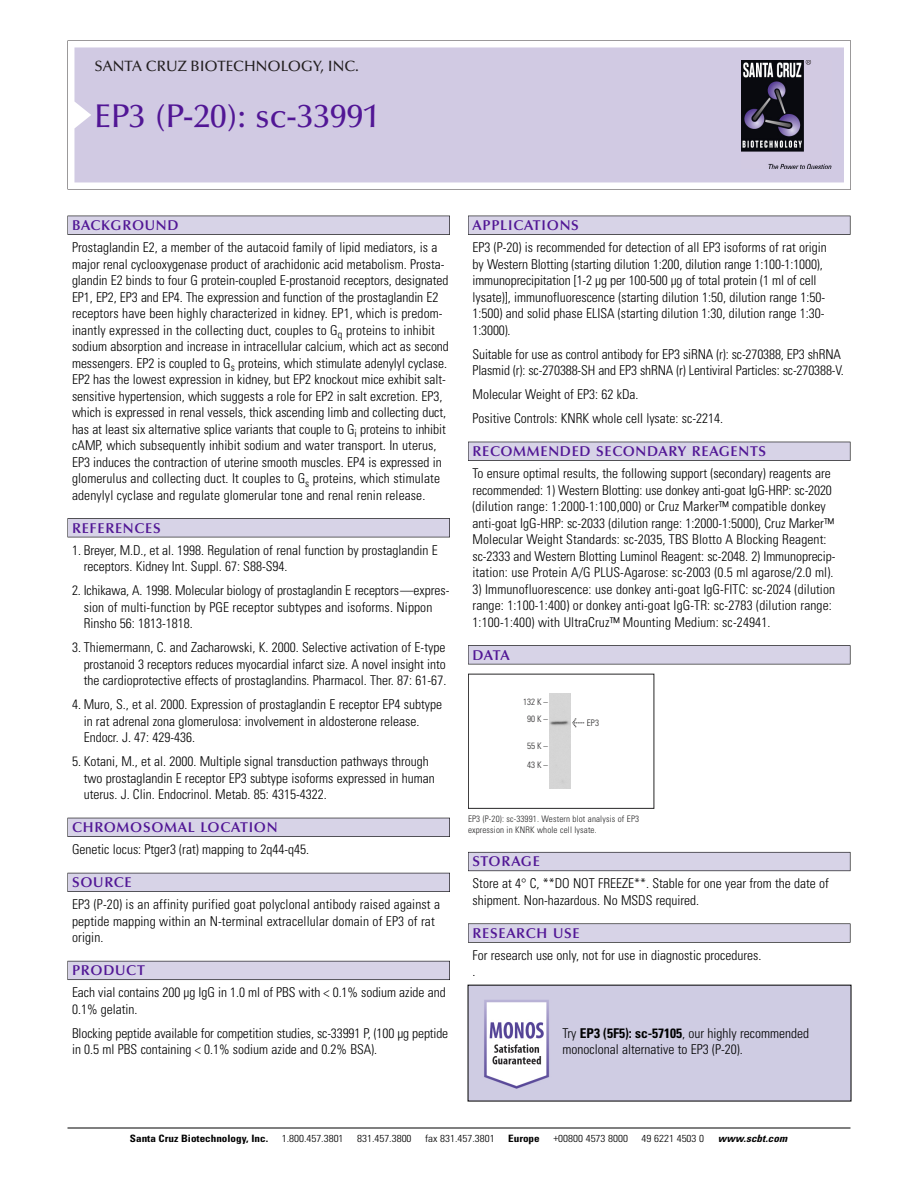
<style>
.page{position:relative;width:918px;height:1188px;background:#fff}
.page>*{position:absolute;margin:0;border:0;box-sizing:border-box;transform-origin:0 0}
.t1{font:500 33px "Optima";color:#511695}
.t2{font:500 15px "Optima";color:#231f20}
.t3{font:600 14.25px "Optima";letter-spacing:.05em;color:#511695}
.t4{font:300 condensed 13.5px/16.5px "Univers";color:#000}
.t5{font:300 condensed 10.2px "Univers";color:#000;scale:1.1 1}
.t6{font:700 condensed 10.2px "Univers";color:#000;scale:1.1 1}
.t7{font:italic 700 condensed 10.2px "Univers";letter-spacing:.005em;color:#000;scale:1.1 1}
.t8{font:9px/10.5px "Univers Condensed Light+DQOFQB";letter-spacing:.015em;color:#272627}
.s1{font-family:"Meta Plus Book Roman+EIHPWZ";font-size:10.5px}
.s2{font-weight:700}
</style>
<div class="page">
<svg style="left:68px;top:40px;width:783px;height:149px"></svg>
<div style="left:74px;top:47px;width:770px;height:135px;background:#d1cae3"></div>
<img style="left:741px;top:60px;width:90px;height:108px">
<div style="left:68px;top:216px;width:382px;height:19px;background:#525155"></div>
<div style="left:68px;top:216px;width:381px;height:18px;background:#d7d3e7"></div>
<div style="left:68px;top:518px;width:382px;height:19px;background:#525155"></div>
<div style="left:68px;top:519px;width:381px;height:18px;background:#d7d3e7"></div>
<div style="left:68px;top:818px;width:382px;height:19px;background:#525158"></div>
<div style="left:68px;top:818px;width:381px;height:18px;background:#d7d3e7"></div>
<div style="left:68px;top:873px;width:382px;height:19px;background:#54535a"></div>
<div style="left:68px;top:873px;width:381px;height:18px;background:#d7d3e7"></div>
<div style="left:68px;top:961px;width:382px;height:19px;background:#5b5a62"></div>
<div style="left:68px;top:961px;width:381px;height:18px;background:#d7d3e7"></div>
<div style="left:468px;top:216px;width:382px;height:19px;background:#525155"></div>
<div style="left:468px;top:216px;width:382px;height:18px;background:#d7d3e7"></div>
<div style="left:468px;top:442px;width:382px;height:19px;background:#515055"></div>
<div style="left:468px;top:442px;width:382px;height:18px;background:#d7d3e7"></div>
<div style="left:468px;top:645px;width:382px;height:19px;background:#545357"></div>
<div style="left:468px;top:646px;width:382px;height:18px;background:#d7d3e7"></div>
<div style="left:468px;top:852px;width:382px;height:19px;background:#66646d"></div>
<div style="left:468px;top:853px;width:382px;height:18px;background:#d7d3e7"></div>
<svg style="left:468px;top:923px;width:382px;height:20px"></svg>
<div style="left:468px;top:924px;width:382px;height:18px;background:#d7d3e7"></div>
<hr style="left:68px;top:1128px;width:782px;height:1px;background:#000">
<div style="left:468px;top:674px;width:186px;height:135px;border:1px solid #272627"></div>
<div style="left:549px;top:694px;width:21px;height:95px;background:#d5d5d5"></div>
<img style="left:470px;top:987px;width:379px;height:112px">
<p class="t2" style="left:94px;top:61px;width:266px">SANTA CRUZ BIOTECHNOLOGY, INC.</p>
<h1 class="t1" style="left:94px;top:103px;width:287px">EP3 (P-20): sc-33991</h1>
<p class="t3" style="left:72px;top:219px;width:108px">BACKGROUND</p>
<p class="t4" style="left:72px;top:240px;width:378px">Prostaglandin E2, a member of the autacoid family of lipid mediators, is a major renal cyclooxygenase product of arachidonic acid metabolism. Prosta&shy;glandin E2 binds to four G protein-coupled E-prostanoid receptors, designated EP1, EP2, EP3 and EP4. The expression and function of the prostaglandin E2 receptors have been highly characterized in kidney. EP1, which is predom&shy;inantly expressed in the collecting duct, couples to G<sub>q</sub> proteins to inhibit sodium absorption and increase in intracellular calcium, which act as second messengers. EP2 is coupled to G<sub>s</sub> proteins, which stimulate adenylyl cyclase.<br>EP2 has the lowest expression in kidney, but EP2 knockout mice exhibit salt&shy;sensitive hypertension, which suggests a role for EP2 in salt excretion. EP3, which is expressed in renal vessels, thick ascending limb and collecting duct, has at least six alternative splice variants that couple to G<sub>i</sub> proteins to inhibit cAMP, which subsequently inhibit sodium and water transport. In uterus, EP3 induces the contraction of uterine smooth muscles. EP4 is expressed in glomerulus and collecting duct. It couples to G<sub>s</sub> proteins, which stimulate adenylyl cyclase and regulate glomerular tone and renal renin release.</p>
<p class="t3" style="left:72px;top:522px;width:90px">REFERENCES</p>
<p class="t4" style="left:84px;top:543px;width:356px;text-indent:-12px">1. Breyer, M.D., et al. 1998. Regulation of renal function by prostaglandin E receptors. Kidney Int. Suppl. 67: S88-S94.</p>
<p class="t4" style="left:84px;top:583px;width:367px;text-indent:-12px">2. Ichikawa, A. 1998. Molecular biology of prostaglandin E receptors—expres&shy;sion of multi-function by PGE receptor subtypes and isoforms. Nippon<br>Rinsho 56: 1813-1818.</p>
<p class="t4" style="left:84px;top:640px;width:364px;text-align:justify;text-indent:-12px">3. Thiemermann, C. and Zacharowski, K. 2000. Selective activation of E-type prostanoid 3 receptors reduces myocardial infarct size. A novel insight into the cardioprotective effects of prostaglandins. Pharmacol. Ther. 87: 61-67.</p>
<p class="t4" style="left:84px;top:697px;width:360px;text-indent:-12px">4. Muro, S., et al. 2000. Expression of prostaglandin E receptor EP4 subtype in rat adrenal zona glomerulosa: involvement in aldosterone release.<br>Endocr. J. 47: 429-436.</p>
<p class="t4" style="left:84px;top:754px;width:353px;text-indent:-12px">5. Kotani, M., et al. 2000. Multiple signal transduction pathways through two prostaglandin E receptor EP3 subtype isoforms expressed in human uterus. J. Clin. Endocrinol. Metab. 85: 4315-4322.</p>
<p class="t3" style="left:72px;top:822px;width:207px">CHROMOSOMAL LOCATION</p>
<p class="t4" style="left:72px;top:842px;width:239px">Genetic locus: Ptger3 (rat) mapping to 2q44-q45.</p>
<p class="t3" style="left:72px;top:877px;width:61px">SOURCE</p>
<p class="t4" style="left:72px;top:897px;width:370px">EP3 (P-20) is an affinity purified goat polyclonal antibody raised against a peptide mapping within an N-terminal extracellular domain of EP3 of rat origin.</p>
<p class="t3" style="left:72px;top:965px;width:74px">PRODUCT</p>
<p class="t4" style="left:72px;top:985px;width:375px">Each vial contains 200 µg IgG in 1.0 ml of PBS with &lt; 0.1% sodium azide and<br>0.1% gelatin.</p>
<p class="t4" style="left:72px;top:1026px;width:378px">Blocking peptide available for competition studies, sc-33991 P, (100 µg peptide in 0.5 ml PBS containing &lt; 0.1% sodium azide and 0.2% BSA).</p>
<p class="t3" style="left:473px;top:219px;width:108px">APPLICATIONS</p>
<p class="t4" style="left:473px;top:240px;width:356px">EP3 (P-20) is recommended for detection of all EP3 isoforms of rat origin by Western Blotting (starting dilution 1:200, dilution range 1:100-1:1000), immunoprecipitation [1-2 µg per 100-500 µg of total protein (1 ml of cell lysate)], immunofluorescence (starting dilution 1:50, dilution range 1:50- 1:500) and solid phase ELISA (starting dilution 1:30, dilution range 1:30- 1:3000).</p>
<p class="t4" style="left:473px;top:347px;width:373px">Suitable for use as control antibody for EP3 siRNA (r): sc-270388, EP3 shRNA<br>Plasmid (r): sc-270388-SH and EP3 shRNA (r) Lentiviral Particles: sc-270388-V.</p>
<p class="t4" style="left:473px;top:383px;width:252px;line-height:24px">Molecular Weight of EP3: 62 kDa.<br>Positive Controls: KNRK whole cell lysate: sc-2214.</p>
<p class="t3" style="left:473px;top:446px;width:295px">RECOMMENDED SECONDARY REAGENTS</p>
<p class="t4" style="left:473px;top:466px;width:364px">To ensure optimal results, the following support (secondary) reagents are recommended: 1) Western Blotting: use donkey anti-goat IgG-HRP: sc-2020 (dilution range: 1:2000-1:100,000) or Cruz Marker™ compatible donkey anti-goat IgG-HRP: sc-2033 (dilution range: 1:2000-1:5000), Cruz Marker™ Molecular Weight Standards: sc-2035, TBS Blotto A Blocking Reagent: sc-2333 and Western Blotting Luminol Reagent: sc-2048. 2) Immunoprecip&shy;itation: use Protein A/G PLUS-Agarose: sc-2003 (0.5 ml agarose/2.0 ml).</p>
<p class="t4" style="left:473px;top:582px;width:364px">3) Immunofluorescence: use donkey anti-goat IgG-FITC: sc-2024 (dilution range: 1:100-1:400) or donkey anti-goat IgG-TR: sc-2783 (dilution range:<br>1:100-1:400) with UltraCruz™ Mounting Medium: sc-24941.</p>
<p class="t3" style="left:473px;top:649px;width:39px">DATA</p>
<p class="t8" style="left:523px;top:695px;width:26px;line-height:16.5px;text-align:center">132 K –<br>90K–</p>
<p class="t8" style="left:527px;top:737px;width:22px;line-height:19.5px">55K–<br>43K–</p>
<p class="t8" style="left:572px;top:719px;width:28px"><span class="s1">&lt;</span> EP3</p>
<p class="t8" style="left:468px;top:815px;width:173px">EP3 (P-20): sc-33991. Western blot analysis of EP3 expression in KNRK whole cell lysate.</p>
<p class="t3" style="left:473px;top:856px;width:69px">STORAGE</p>
<p class="t4" style="left:473px;top:877px;width:358px">Store at 4° C, **DO NOT FREEZE**. Stable for one year from the date of shipment. Non-hazardous. No MSDS required.</p>
<p class="t3" style="left:473px;top:927px;width:109px">RESEARCH USE</p>
<p class="t4" style="left:473px;top:948px;width:290px">For research use only, not for use in diagnostic procedures. .</p>
<p class="t4" style="left:563px;top:1026px;width:248px">Try <span class="s2">EP3 (5F5): sc-57105</span>, our highly recommended monoclonal alternative to EP3 (P-20).</p>
<p class="t6" style="left:130px;top:1135px;width:127px">Santa Cruz Biotechnology, Inc.</p>
<p class="t5" style="left:282px;top:1135px;width:58px">1.800.457.3801</p>
<p class="t5" style="left:357px;top:1135px;width:51px">831.457.3800</p>
<p class="t5" style="left:425px;top:1135px;width:65px">fax 831.457.3801</p>
<p class="t6" style="left:508px;top:1135px;width:30px">Europe</p>
<p class="t5" style="left:553px;top:1135px;width:69px">+00800 4573 8000</p>
<p class="t5" style="left:642px;top:1135px;width:58px">49 6221 4503 0</p>
<p class="t7" style="left:718px;top:1135px;width:64px">www.scbt.com</p>
</div>
